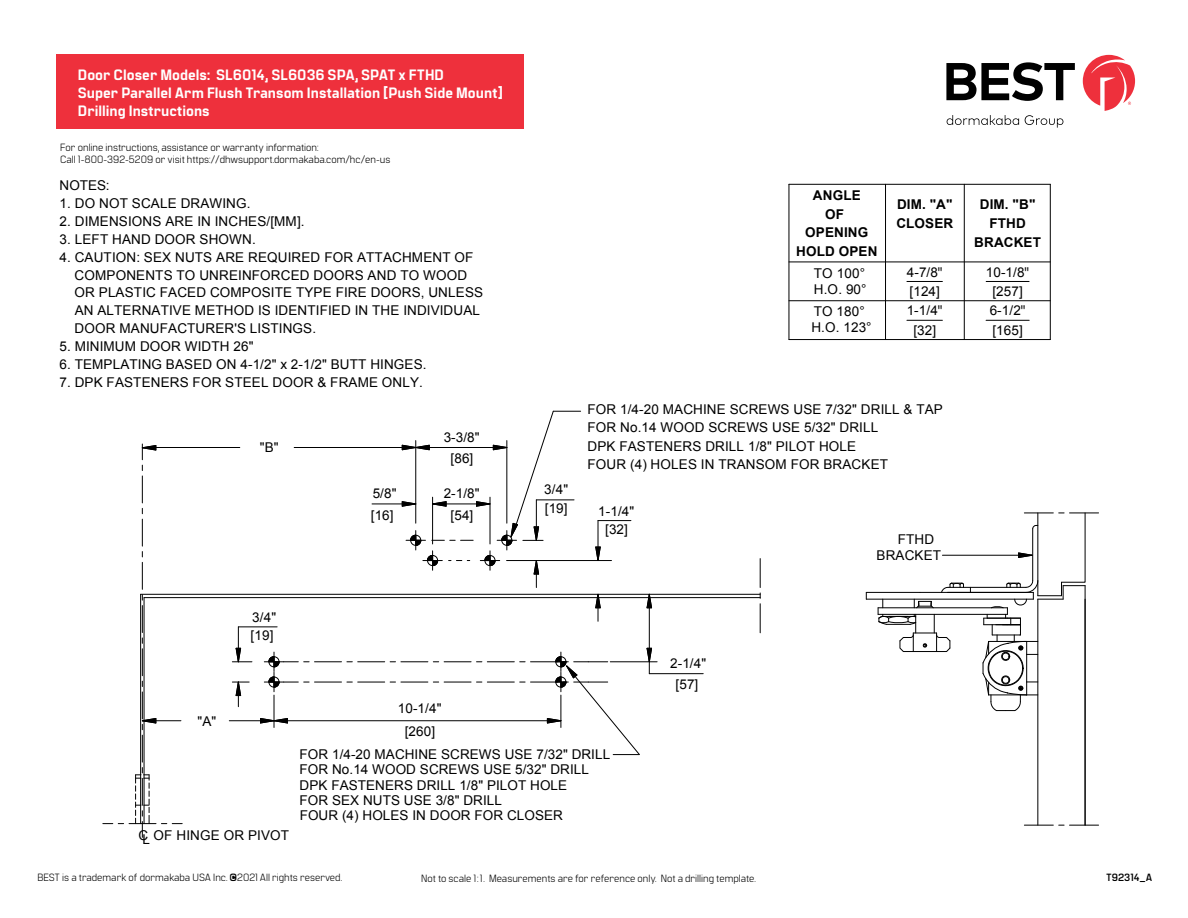
<style>
.page{position:relative;width:1188px;height:918px;background:#fff}
.page>*{position:absolute;margin:0;border:0;box-sizing:border-box;transform-origin:0 0}
.t1{font:800 15px/18px "Manifold CF";color:#fff}
.t2{font:13.5px/15.5px "Arial";letter-spacing:.01em;color:#000}
.t3{font:700 13.5px/18.5px "Arial";letter-spacing:.01em;color:#000;text-align:center}
.t4{font:10.5px/12.6px "Manifold CF";color:#000}
.t5{font:700 10.5px "Manifold CF";color:#000}
.s1{font-family:"Helvetica"}
.s2{font-weight:700}
</style>
<div class="page">
<svg style="left:1070px;top:825px;width:29px;height:1px"></svg>
<svg style="left:1024px;top:825px;width:29px;height:1px"></svg>
<svg style="left:760px;top:559px;width:1px;height:39px"></svg>
<svg style="left:760px;top:604px;width:1px;height:29px"></svg>
<svg style="left:315px;top:661px;width:37px;height:1px"></svg>
<svg style="left:358px;top:661px;width:113px;height:1px"></svg>
<svg style="left:477px;top:661px;width:37px;height:1px"></svg>
<svg style="left:315px;top:682px;width:37px;height:1px"></svg>
<svg style="left:358px;top:682px;width:113px;height:1px"></svg>
<svg style="left:477px;top:682px;width:37px;height:1px"></svg>
<svg style="left:142px;top:606px;width:1px;height:37px"></svg>
<svg style="left:142px;top:552px;width:1px;height:37px"></svg>
<svg style="left:103px;top:768px;width:79px;height:69px"></svg>
<hr style="left:866px;top:592px;width:54px;height:1px;background:#000">
<hr style="left:866px;top:599px;width:167px;height:1px;background:#000">
<hr style="left:878px;top:614px;width:129px;height:1px;background:#000">
<hr style="left:878px;top:607px;width:129px;height:1px;background:#000">
<hr style="left:948px;top:587px;width:78px;height:1px;background:#000">
<hr style="left:920px;top:592px;width:113px;height:1px;background:#000">
<hr style="left:942px;top:555px;width:77px;height:1px;background:#000">
<hr style="left:1037px;top:599px;width:1px;height:226px;background:#000">
<hr style="left:1085px;top:586px;width:1px;height:239px;background:#000">
<hr style="left:986px;top:281px;width:43px;height:1px;background:#000">
<hr style="left:986px;top:320px;width:43px;height:1px;background:#000">
<hr style="left:1050px;top:184px;width:1px;height:156px;background:#000">
<hr style="left:964px;top:184px;width:1px;height:156px;background:#000">
<hr style="left:789px;top:184px;width:1px;height:156px;background:#000">
<hr style="left:885px;top:184px;width:1px;height:156px;background:#000">
<hr style="left:789px;top:184px;width:261px;height:1px;background:#000">
<hr style="left:789px;top:262px;width:261px;height:1px;background:#000">
<hr style="left:789px;top:300px;width:261px;height:1px;background:#000">
<hr style="left:789px;top:339px;width:261px;height:1px;background:#000">
<hr style="left:907px;top:281px;width:35px;height:1px;background:#000">
<hr style="left:907px;top:320px;width:35px;height:1px;background:#000">
<hr style="left:229px;top:720px;width:332px;height:1px;background:#000">
<hr style="left:294px;top:447px;width:213px;height:1px;background:#000">
<hr style="left:598px;top:520px;width:33px;height:1px;background:#000">
<hr style="left:598px;top:521px;width:1px;height:40px;background:#000">
<hr style="left:372px;top:504px;width:44px;height:1px;background:#000">
<hr style="left:507px;top:560px;width:105px;height:1px;background:#000">
<hr style="left:142px;top:447px;width:98px;height:1px;background:#000">
<hr style="left:238px;top:627px;width:1px;height:35px;background:#000">
<hr style="left:238px;top:626px;width:39px;height:1px;background:#000">
<hr style="left:274px;top:695px;width:1px;height:32px;background:#000">
<hr style="left:142px;top:720px;width:39px;height:1px;background:#000">
<hr style="left:140px;top:594px;width:1px;height:230px;background:#000">
<hr style="left:144px;top:598px;width:1px;height:226px;background:#000">
<hr style="left:649px;top:594px;width:1px;height:80px;background:#000">
<hr style="left:144px;top:597px;width:616px;height:1px;background:#000">
<hr style="left:141px;top:594px;width:619px;height:1px;background:#000">
<hr style="left:649px;top:673px;width:54px;height:1px;background:#000">
<hr style="left:610px;top:661px;width:47px;height:1px;background:#000">
<svg style="left:878px;top:599px;width:73px;height:53px"></svg>
<svg style="left:941px;top:582px;width:30px;height:11px"></svg>
<svg style="left:264px;top:652px;width:34px;height:40px"></svg>
<svg style="left:646px;top:593px;width:6px;height:16px"></svg>
<svg style="left:595px;top:593px;width:6px;height:28px"></svg>
<svg style="left:140px;top:649px;width:17px;height:113px"></svg>
<svg style="left:260px;top:718px;width:28px;height:6px"></svg>
<svg style="left:232px;top:647px;width:20px;height:16px"></svg>
<svg style="left:232px;top:681px;width:17px;height:26px"></svg>
<svg style="left:646px;top:647px;width:6px;height:16px"></svg>
<svg style="left:531px;top:652px;width:109px;height:104px"></svg>
<svg style="left:141px;top:444px;width:16px;height:102px"></svg>
<svg style="left:401px;top:410px;width:180px;height:178px"></svg>
<svg style="left:595px;top:546px;width:6px;height:14px"></svg>
<svg style="left:982px;top:512px;width:117px;height:200px"></svg>
<svg style="left:946px;top:62px;width:129px;height:39px"></svg>
<svg style="left:1083px;top:55px;width:52px;height:56px"></svg>
<svg style="left:947px;top:115px;width:72px;height:10px"></svg>
<svg style="left:1025px;top:115px;width:38px;height:13px"></svg>
<div style="left:56px;top:54px;width:468px;height:75px;background:#ee303c"></div>
<p class="t1" style="left:78px;top:66px;width:427px">Door Closer Models: SL6014, SL6036 SPA, SPAT x FTHD<br>Super Parallel Arm Flush Transom Installation [Push Side Mount]<br>Drilling Instructions</p>
<p class="t4" style="left:60px;top:141px;width:332px">For online instructions, assistance or warranty information:<br>Call 1-800-392-5209 or visit https://dhwsupport.dormakaba.com/hc/en-us</p>
<p class="t2" style="left:60px;top:177px;width:52px">NOTES:</p>
<p class="t2" style="left:60px;top:196px;width:192px">1. DO NOT SCALE DRAWING.</p>
<p class="t2" style="left:60px;top:214px;width:246px">2. DIMENSIONS ARE IN INCHES/[MM].</p>
<p class="t2" style="left:60px;top:232px;width:198px">3. LEFT HAND DOOR SHOWN.</p>
<p class="t2" style="left:75px;top:248px;width:410px;line-height:17.9px;text-indent:-15px">4. CAUTION: SEX NUTS ARE REQUIRED FOR ATTACHMENT OF<br>COMPONENTS TO UNREINFORCED DOORS AND TO WOOD<br>OR PLASTIC FACED COMPOSITE TYPE FIRE DOORS, UNLESS</p>
<p class="t2" style="left:75px;top:303px;width:407px">AN ALTERNATIVE METHOD IS IDENTIFIED IN THE INDIVIDUAL</p>
<p class="t2" style="left:75px;top:321px;width:243px">DOOR MANUFACTURER'S LISTINGS.</p>
<p class="t2" style="left:60px;top:339px;width:196px">5. MINIMUM DOOR WIDTH 26"</p>
<p class="t2" style="left:60px;top:356px;width:369px">6. TEMPLATING BASED ON 4-1/2" x 2-1/2" BUTT HINGES.</p>
<p class="t2" style="left:59px;top:374px;width:365px">7. DPK FASTENERS FOR STEEL DOOR &amp; FRAME ONLY.</p>
<p class="t2" style="left:260px;top:440px;width:20px">"B"</p>
<p class="t2" style="left:371px;top:483px;width:27px;line-height:21.6px">5/8" [16]</p>
<p class="t2" style="left:444px;top:430px;width:38px">3-3/8"</p>
<p class="t2" style="left:451px;top:450px;width:24px">[86]</p>
<p class="t2" style="left:444px;top:486px;width:38px">2-1/8"</p>
<p class="t2" style="left:451px;top:507px;width:24px">[54]</p>
<p class="t2" style="left:251px;top:609px;width:27px;line-height:18.1px">3/4" [19]</p>
<p class="t2" style="left:198px;top:713px;width:20px">"A"</p>
<p class="t2" style="left:398px;top:700px;width:45px">10-1/4"</p>
<p class="t2" style="left:405px;top:724px;width:32px">[260]</p>
<p class="t3" style="left:813px;top:187px;width:49px">ANGLE</p>
<p class="t3" style="left:825px;top:205px;width:20px">OF</p>
<p class="t3" style="left:796px;top:224px;width:83px">OPENING<br>HOLD OPEN</p>
<p class="t2" style="left:814px;top:265px;width:54px;line-height:16.2px">TO 100°<br>H.O. 90°</p>
<p class="t2" style="left:811px;top:303px;width:62px;line-height:16.2px">TO 180°<br>H.O. 123°</p>
<p class="t3" style="left:897px;top:196px;width:57px">DIM. "A"</p>
<p class="t3" style="left:980px;top:196px;width:57px">DIM. "B"</p>
<p class="t3" style="left:896px;top:214px;width:58px">CLOSER</p>
<p class="t3" style="left:989px;top:214px;width:38px">FTHD</p>
<p class="t3" style="left:974px;top:233px;width:68px">BRACKET</p>
<p class="t2" style="left:907px;top:264px;width:37px">4-7/8<span class="s1">"</span></p>
<p class="t2" style="left:910px;top:284px;width:32px">[124]</p>
<p class="t2" style="left:986px;top:262px;width:45px;line-height:19.4px;text-align:center">10-1/8<span class="s1">" </span>[257]</p>
<p class="t2" style="left:907px;top:303px;width:37px">1-1/4<span class="s1">"</span></p>
<p class="t2" style="left:990px;top:303px;width:37px">6-1/2<span class="s1">"</span></p>
<p class="t2" style="left:913px;top:322px;width:24px">[32]</p>
<p class="t2" style="left:992px;top:322px;width:32px">[165]</p>
<p class="t2" style="left:544px;top:482px;width:25px">3/4"</p>
<p class="t2" style="left:545px;top:501px;width:24px">[19]</p>
<p class="t2" style="left:588px;top:402px;width:357px">FOR 1/4-20 MACHINE SCREWS USE 7/32" DRILL &amp; TAP</p>
<p class="t2" style="left:588px;top:420px;width:292px">FOR No.14 WOOD SCREWS USE 5/32" DRILL</p>
<p class="t2" style="left:587px;top:438px;width:270px">DPK FASTENERS DRILL 1/8" PILOT HOLE</p>
<p class="t2" style="left:587px;top:457px;width:302px">FOUR (4) HOLES IN TRANSOM FOR BRACKET</p>
<p class="t2" style="left:598px;top:503px;width:38px">1-1/4"</p>
<p class="t2" style="left:605px;top:522px;width:24px">[32]</p>
<p class="t2" style="left:898px;top:531px;width:38px">FTHD</p>
<p class="t2" style="left:877px;top:547px;width:66px">BRACKET</p>
<p class="t2" style="left:670px;top:656px;width:38px">2-1/4"</p>
<p class="t2" style="left:676px;top:676px;width:24px">[57]</p>
<p class="t2" style="left:300px;top:746px;width:312px">FOR 1/4-20 MACHINE SCREWS USE 7/32" DRILL FOR No.14 WOOD SCREWS USE 5/32" DRILL DPK FASTENERS DRILL 1/8" PILOT HOLE<br>FOR SEX NUTS USE 3/8" DRILL</p>
<p class="t2" style="left:154px;top:827px;width:137px">OF HINGE OR PIVOT</p>
<p class="t2" style="left:138px;top:830px;width:13px">CL</p>
<p class="t2" style="left:300px;top:808px;width:265px">FOUR (4) HOLES IN DOOR FOR CLOSER</p>
<p class="t4" style="left:37px;top:871px;width:306px">BEST is a trademark of dormakaba USA Inc. <span class="s2">©</span>2021 All rights reserved.</p>
<p class="t4" style="left:421px;top:872px;width:336px">Not to scale 1:1. Measurements are for reference only. Not a drilling template.</p>
<p class="t5" style="left:1106px;top:871px;width:48px">T92314_A</p>
</div>
